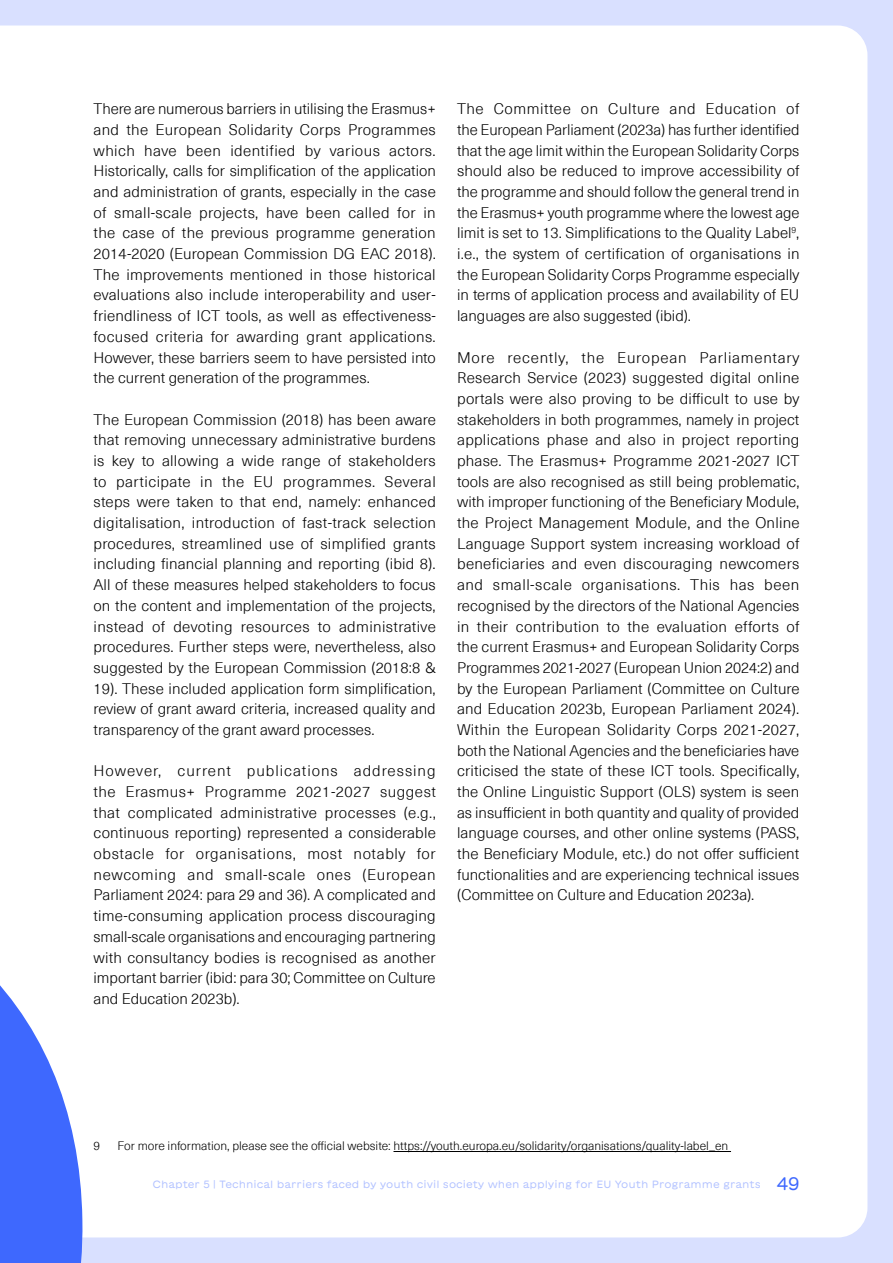
<style>
.page{position:relative;width:893px;height:1263px;background:#d9e0ff}
.page>*{position:absolute;margin:0;border:0;box-sizing:border-box;transform-origin:0 0}
.t1{font:18px "GT Maru";color:#3e68fe}
.t2{font:300 15px/20.7px "Neue Haas Unica W1 G";color:#000;text-align:justify}
.t3{font:300 12px "Neue Haas Unica W1 G";color:#000}
.t4{font:10.5px "GT Maru";color:#b2c2ff}
</style>
<div class="page">
<div style="left:0;top:26px;width:867px;height:1211px;background:#fff"></div>
<svg style="left:0;top:730px;width:86px;height:533px;fill:#fff"></svg>
<hr style="left:393px;top:1151px;width:338px;height:1px;background:#000">
<p class="t2" style="left:94px;top:98px;width:344px">There are numerous barriers in utilising the Erasmus+ and the European Solidarity Corps Programmes which have been identified by various actors.<br>Historically, calls for simplification of the application and administration of grants, especially in the case of small-scale projects, have been called for in the case of the previous programme generation 2014-2020 (European Commission DG EAC 2018).<br>The improvements mentioned in those historical evaluations also include interoperability and user&shy;friendliness of ICT tools, as well as effectiveness&shy;focused criteria for awarding grant applications.<br>However, these barriers seem to have persisted into the current generation of the programmes.</p>
<p class="t2" style="left:94px;top:408px;width:344px">The European Commission (2018) has been aware that removing unnecessary administrative burdens is key to allowing a wide range of stakeholders to participate in the EU programmes. Several steps were taken to that end, namely: enhanced digitalisation, introduction of fast-track selection procedures, streamlined use of simplified grants including financial planning and reporting (ibid 8).<br>All of these measures helped stakeholders to focus on the content and implementation of the projects, instead of devoting resources to administrative procedures. Further steps were, nevertheless, also suggested by the European Commission (2018:8 &amp; 19). These included application form simplification, review of grant award criteria, increased quality and transparency of the grant award processes.</p>
<p class="t2" style="left:94px;top:760px;width:344px">However, current publications addressing the Erasmus+ Programme 2021-2027 suggest that complicated administrative processes (e.g., continuous reporting) represented a considerable obstacle for organisations, most notably for newcoming and small-scale ones (European Parliament 2024: para 29 and 36). A complicated and time-consuming application process discouraging small-scale organisations and encouraging partnering with consultancy bodies is recognised as another important barrier (ibid: para 30; Committee on Culture and Education 2023b).</p>
<p class="t2" style="left:457px;top:98px;width:344px">The Committee on Culture and Education of the European Parliament (2023a) has further identified that the age limit within the European Solidarity Corps should also be reduced to improve accessibility of the programme and should follow the general trend in the Erasmus+ youth programme where the lowest age limit is set to 13. Simplifications to the Quality Label<sup>9</sup>, i.e., the system of certification of organisations in the European Solidarity Corps Programme especially in terms of application process and availability of EU languages are also suggested (ibid).</p>
<p class="t2" style="left:457px;top:346px;width:344px">More recently, the European Parliamentary Research Service (2023) suggested digital online portals were also proving to be difficult to use by stakeholders in both programmes, namely in project applications phase and also in project reporting phase. The Erasmus+ Programme 2021-2027 ICT tools are also recognised as still being problematic, with improper functioning of the Beneficiary Module, the Project Management Module, and the Online Language Support system increasing workload of beneficiaries and even discouraging newcomers and small-scale organisations. This has been recognised by the directors of the National Agencies in their contribution to the evaluation efforts of the current Erasmus+ and European Solidarity Corps Programmes 2021-2027 (European Union 2024:2) and by the European Parliament (Committee on Culture and Education 2023b, European Parliament 2024).<br>Within the European Solidarity Corps 2021-2027, both the National Agencies and the beneficiaries have criticised the state of these ICT tools. Specifically, the Online Linguistic Support (OLS) system is seen as insufficient in both quantity and quality of provided language courses, and other online systems (PASS, the Beneficiary Module, etc.) do not offer sufficient functionalities and are experiencing technical issues (Committee on Culture and Education 2023a).</p>
<p class="t3" style="left:94px;top:1137px;width:8px">9</p>
<p class="t3" style="left:118px;top:1137px;width:612px">For more information, please see the official website: https://youth.europa.eu/solidarity/organisations/quality-label_en</p>
<p class="t4" style="left:152px;top:1178px;width:610px">Chapter 5 | Technical barriers faced by youth civil society when applying for EU Youth Programme grants</p>
<p class="t1" style="left:777px;top:1173px;width:24px">49</p>
</div>
